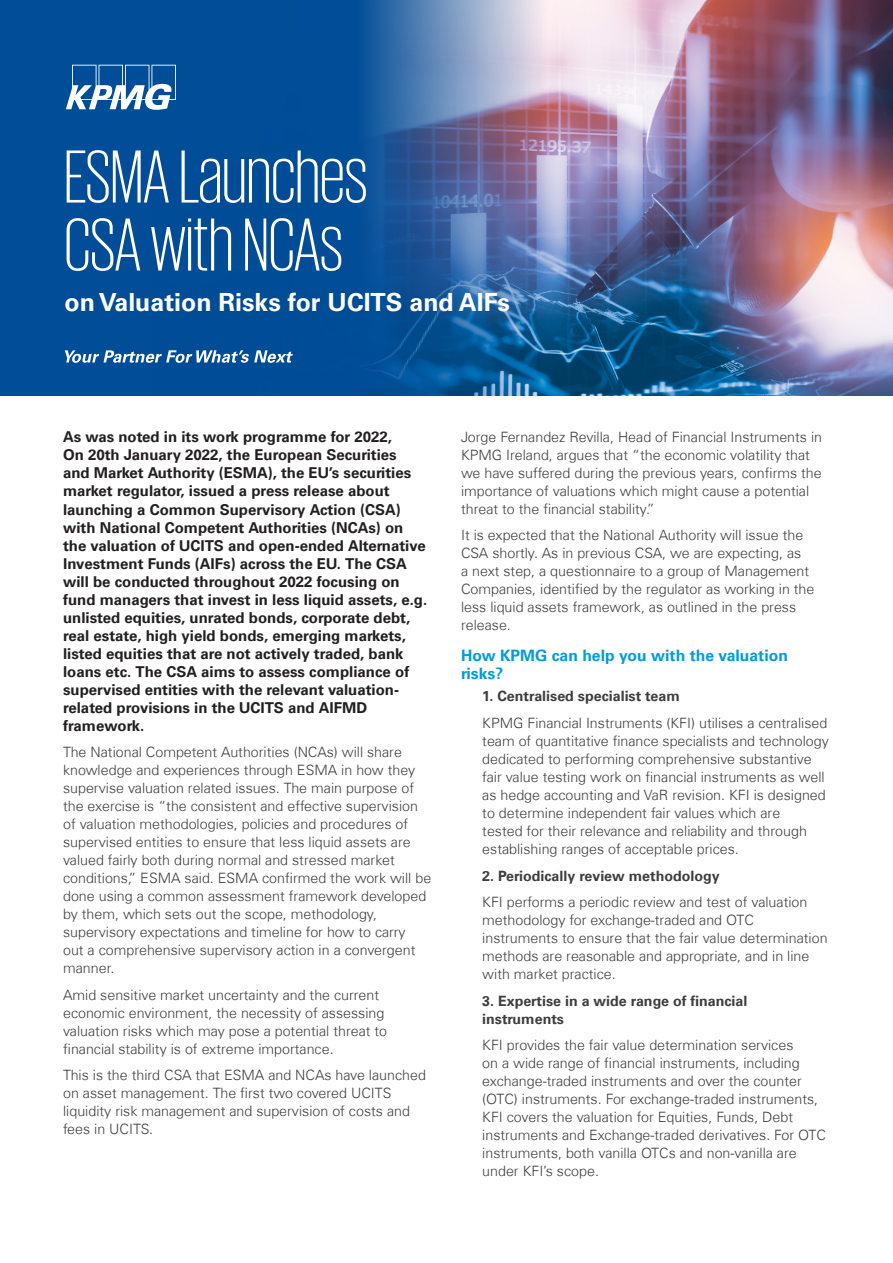
<style>
.page{position:relative;width:893px;height:1263px;background:#fff}
.page>*{position:absolute;margin:0;border:0;box-sizing:border-box;transform-origin:0 0}
.t1{font:300 76.8px/67.9px "KPMG";color:#fff}
.t2{font:700 24.9px "Univers LT Std";color:#fff}
.Sub_Header{font:700 15.75px/18px "Univers 65";color:#009cdc}
.Black_Bullets{font:700 15px/18px "Universfor KPMG";color:#231f20}
.Black_Bullets-2{font:300 14.25px/18px "Universfor KPMG";color:#3e3e3f}
.Black_Bullets-3{font:700 14.25px/18px "Universfor KPMG";color:#3e3e3f}
</style>
<div class="page">
<div style="left:0;top:0;width:893px;height:395px;background:#014d97"></div>
<img style="left:153px;top:0;width:740px;height:395px">
<svg style="left:66px;top:65px;width:110px;height:45px"></svg>
<svg style="left:65px;top:350px;width:228px;height:13px"></svg>
<p class="t1" style="left:64px;top:141px;width:305px">ESMA Launches<br>CSA with NCAs</p>
<p class="t2" style="left:65px;top:288px;width:447px">on Valuation Risks for UCITS and AIFs</p>
<p class="Black_Bullets" style="left:63px;top:428px;width:366px">As was noted in its work programme for 2022,<br>On 20th January 2022, the European Securities<br>and Market Authority (ESMA), the EU’s securities market regulator, issued a press release about launching a Common Supervisory Action (CSA) with National Competent Authorities (NCAs) on the valuation of UCITS and open-ended Alternative Investment Funds (AIFs) across the EU. The CSA will be conducted throughout 2022 focusing on fund managers that invest in less liquid assets, e.g. unlisted equities, unrated bonds, corporate debt, real estate, high yield bonds, emerging markets, listed equities that are not actively traded, bank loans etc. The CSA aims to assess compliance of supervised entities with the relevant valuation&shy;related provisions in the UCITS and AIFMD framework.</p>
<p class="Black_Bullets-2" style="left:63px;top:743px;width:370px">The National Competent Authorities (NCAs) will share knowledge and experiences through ESMA in how they supervise valuation related issues. The main purpose of the exercise is “the consistent and effective supervision of valuation methodologies, policies and procedures of supervised entities to ensure that less liquid assets are valued fairly both during normal and stressed market conditions,” ESMA said. ESMA confirmed the work will be done using a common assessment framework developed by them, which sets out the scope, methodology, supervisory expectations and timeline for how to carry<br>out a comprehensive supervisory action in a convergent manner.</p>
<p class="Black_Bullets-2" style="left:63px;top:985px;width:326px">Amid sensitive market uncertainty and the current economic environment, the necessity of assessing valuation risks which may pose a potential threat to financial stability is of extreme importance.</p>
<p class="Black_Bullets-2" style="left:63px;top:1066px;width:364px">This is the third CSA that ESMA and NCAs have launched on asset management. The first two covered UCITS liquidity risk management and supervision of costs and fees in UCITS.</p>
<p class="Black_Bullets-2" style="left:461px;top:428px;width:363px">Jorge Fernandez Revilla, Head of Financial Instruments in KPMG Ireland, argues that “the economic volatility that we have suffered during the previous years, confirms the importance of valuations which might cause a potential threat to the financial stability.”</p>
<p class="Black_Bullets-2" style="left:461px;top:526px;width:355px">It is expected that the National Authority will issue the CSA shortly. As in previous CSA, we are expecting, as<br>a next step, a questionnaire to a group of Management Companies, identified by the regulator as working in the less liquid assets framework, as outlined in the press release.</p>
<p class="Sub_Header" style="left:461px;top:647px;width:328px">How KPMG can help you with the valuation risks?</p>
<p class="Black_Bullets-3" style="left:482px;top:687px;width:199px">1. Centralised specialist team</p>
<p class="Black_Bullets-2" style="left:482px;top:714px;width:348px">KPMG Financial Instruments (KFI) utilises a centralised team of quantitative finance specialists and technology dedicated to performing comprehensive substantive fair value testing work on financial instruments as well as hedge accounting and VaR revision. KFI is designed to determine independent fair values which are<br>tested for their relevance and reliability and through establishing ranges of acceptable prices.</p>
<p class="Black_Bullets-3" style="left:482px;top:866px;width:239px">2. Periodically review methodology</p>
<p class="Black_Bullets-2" style="left:482px;top:893px;width:347px">KFI performs a periodic review and test of valuation methodology for exchange-traded and OTC instruments to ensure that the fair value determination methods are reasonable and appropriate, and in line with market practice.</p>
<p class="Black_Bullets-3" style="left:482px;top:991px;width:267px">3. Expertise in a wide range of financial instruments</p>
<p class="Black_Bullets-2" style="left:482px;top:1036px;width:345px">KFI provides the fair value determination services<br>on a wide range of financial instruments, including exchange-traded instruments and over the counter (OTC) instruments. For exchange-traded instruments, KFI covers the valuation for Equities, Funds, Debt instruments and Exchange-traded derivatives. For OTC instruments, both vanilla OTCs and non-vanilla are under KFI’s scope.</p>
</div>
